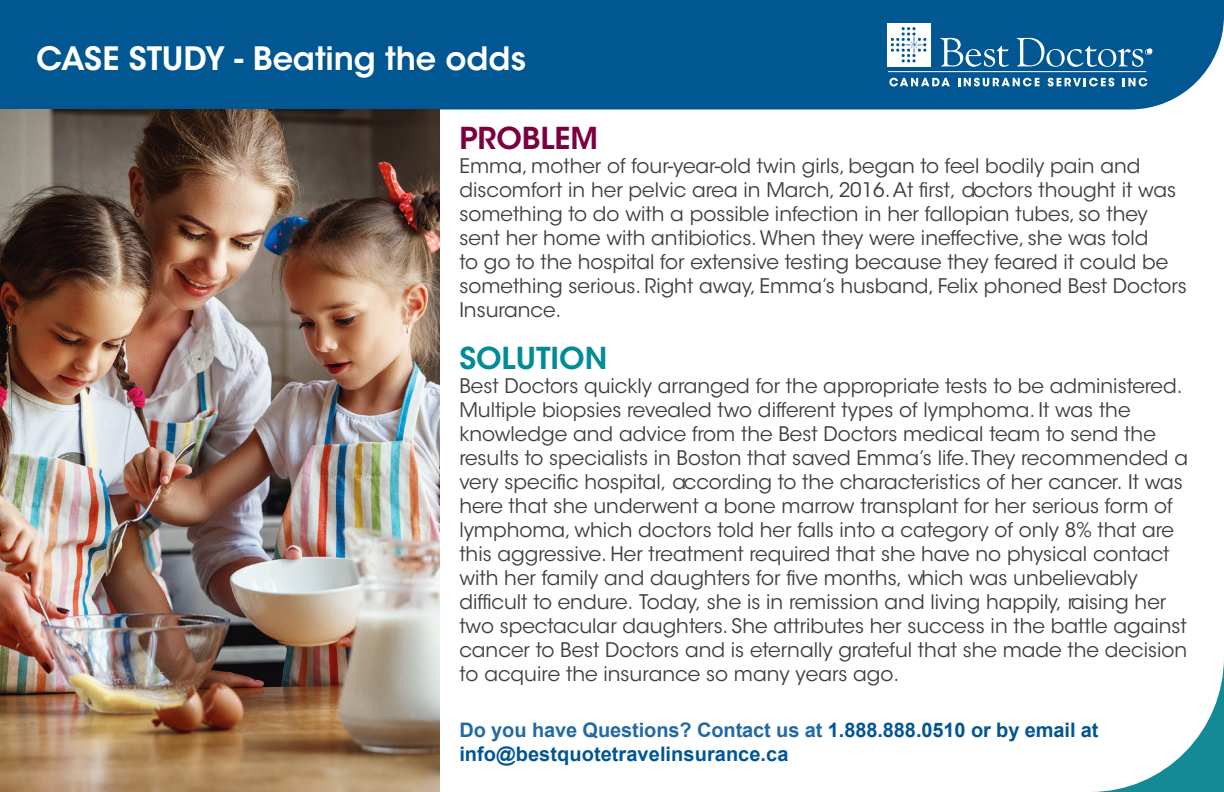
<style>
.page{position:relative;width:1224px;height:792px;background:#fff}
.page>*{position:absolute;margin:0;border:0;box-sizing:border-box;transform-origin:0 0}
.Main_Style{font:600 32px "ITC Avant Garde Std";letter-spacing:-.005em;color:#fff}
.Body_Text{font:600 30px "ITC Avant Garde Std";color:#008c96}
.Body_Text-2{font:600 30px "ITC Avant Garde Std";color:#7c0040}
.Body_Text-3{font:20px/24px "ITC Avant Garde Std";color:#3e3e3f}
.Body_Text-4{font:700 20px/24px "Arial";letter-spacing:-.005em;color:#005595}
.s1{color:#216aa5}
</style>
<div class="page">
<div style="left:0;top:0;width:1224px;height:109px;background:#015792"></div>
<svg style="left:1092px;top:659px;width:132px;height:133px"></svg>
<svg style="left:940px;top:38px;width:69px;height:29px;background:#3d7eab"></svg>
<div style="left:887px;top:23px;width:43px;height:43px;background:#fff"></div>
<svg style="left:891px;top:27px;width:36px;height:36px"></svg>
<svg style="left:1017px;top:38px;width:135px;height:29px;background:#3177a6"></svg>
<hr style="left:888px;top:71px;width:258px;height:1px;background:#fff">
<svg style="left:889px;top:78px;width:61px;height:8px"></svg>
<svg style="left:958px;top:78px;width:81px;height:8px"></svg>
<svg style="left:1048px;top:78px;width:66px;height:8px"></svg>
<svg style="left:1123px;top:78px;width:24px;height:8px"></svg>
<img style="left:0;top:109px;width:439px;height:683px">
<p class="Main_Style" style="left:36px;top:38px;width:492px">CASE STUDY - Beating the odds</p>
<p class="Body_Text-2" style="left:459px;top:119px;width:140px">PROBLEM</p>
<p class="Body_Text-3" style="left:459px;top:154px;width:729px">Emma, mother of four-year-old twin girls, began to feel bodily pain and discomfort in her pelvic area in March, 2016. At first, doctors thought it was something to do with a possible infection in her fallopian tubes, so they sent her home with antibiotics. When they were ineffective, she was told<br>to go to the hospital for extensive testing because they feared it could be something serious. Right away, Emma’s husband, Felix phoned Best Doctors Insurance.</p>
<p class="Body_Text" style="left:459px;top:339px;width:150px">SOLUTION</p>
<p class="Body_Text-3" style="left:459px;top:374px;width:730px">Best Doctors quickly arranged for the appropriate tests to be administered.<br>Multiple biopsies revealed two different types of lymphoma. It was the knowledge and advice from the Best Doctors medical team to send the results to specialists in Boston that saved Emma’s life. They recommended a very specific hospital, according to the characteristics of her cancer. It was here that she underwent a bone marrow transplant for her serious form of lymphoma, which doctors told her falls into a category of only 8% that are this aggressive. Her treatment required that she have no physical contact with her family and daughters for five months, which was unbelievably difficult to endure. Today, she is in remission and living happily, raising her two spectacular daughters. She attributes her success in the battle against cancer to Best Doctors and is eternally grateful that she made the decision to acquire the insurance so many years ago.</p>
<p class="Body_Text-4" style="left:459px;top:718px;width:641px"><span class="s1">Do you have Questions? Contact us at</span> 1.888.888.0510 or by email at info@bestquotetravelinsurance.ca</p>
</div>
